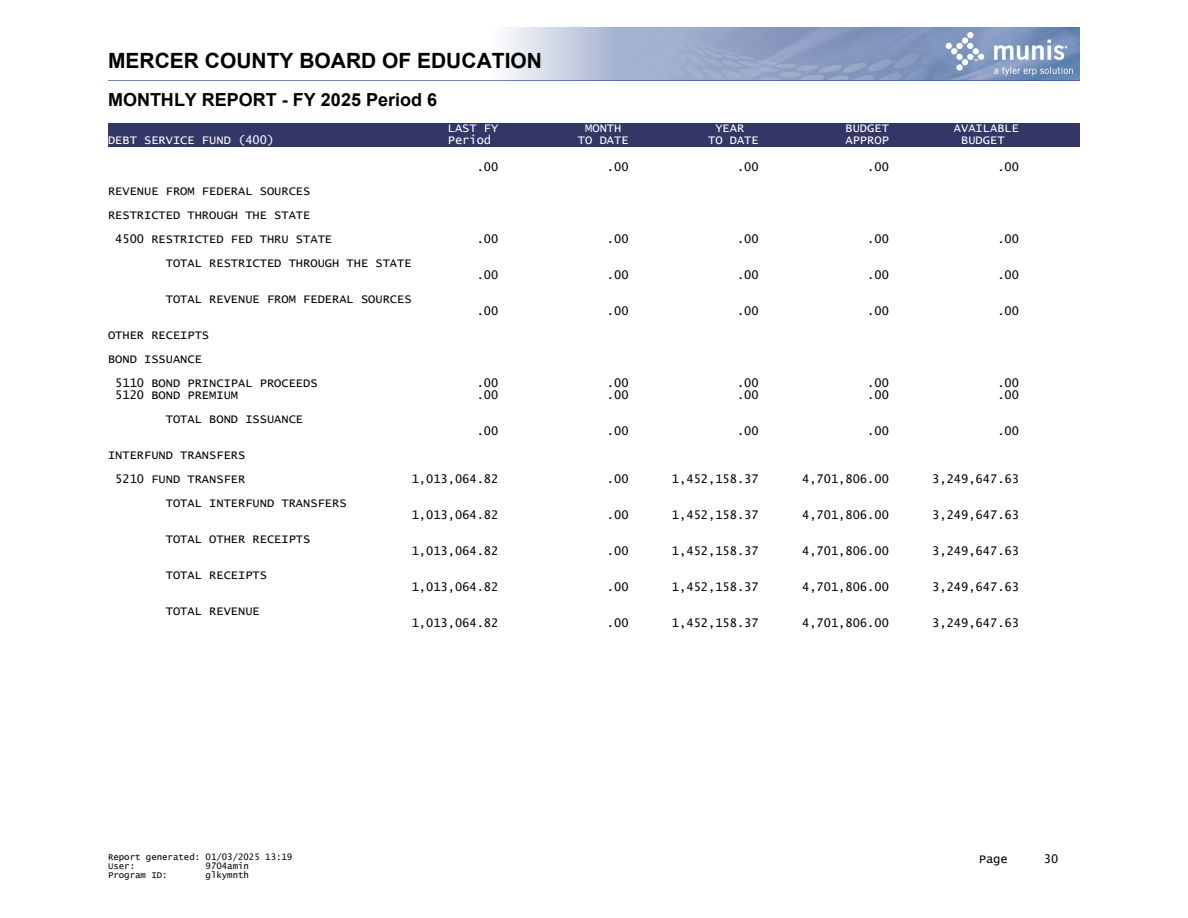
<style>
.page{position:relative;width:1188px;height:918px;background:#fff}
.page>*{position:absolute;margin:0;border:0;box-sizing:border-box;transform-origin:0 0}
.t1{font:700 21px "Arial";color:#000}
.t2{font:700 18px "Arial";color:#000}
.t3{font:12px/24px "Lucida Console";color:#000;text-align:right}
.t4{font:12px "Lucida Console";color:#fff}
.t5{font:9px/9px "Lucida Console";color:#000}
</style>
<div class="page">
<img style="left:108px;top:27px;width:972px;height:54px">
<div style="left:108px;top:123px;width:972px;height:12px;background:#333768"></div>
<div style="left:108px;top:135px;width:972px;height:12px;background:#333768"></div>
<h1 class="t1" style="left:108px;top:52px;width:435px">MERCER COUNTY BOARD OF EDUCATION</h1>
<h2 class="t2" style="left:108px;top:93px;width:331px">MONTHLY REPORT - FY 2025 Period 6</h2>
<p class="t4" style="left:448px;top:123px;width:52px">LAST FY</p>
<p class="t4" style="left:585px;top:123px;width:38px">MONTH</p>
<p class="t4" style="left:715px;top:123px;width:30px">YEAR</p>
<p class="t4" style="left:846px;top:123px;width:45px">BUDGET</p>
<p class="t4" style="left:954px;top:123px;width:67px">AVAILABLE</p>
<p class="t4" style="left:108px;top:135px;width:168px">DEBT SERVICE FUND (400)</p>
<p class="t4" style="left:448px;top:135px;width:45px">Period</p>
<p class="t4" style="left:578px;top:135px;width:52px">TO DATE</p>
<p class="t4" style="left:708px;top:135px;width:52px">TO DATE</p>
<p class="t4" style="left:846px;top:135px;width:45px">APPROP</p>
<p class="t4" style="left:961px;top:135px;width:45px">BUDGET</p>
<p class="t3" style="left:477px;top:155px;width:23px">.00</p>
<p class="t3" style="left:607px;top:155px;width:23px">.00</p>
<p class="t3" style="left:737px;top:155px;width:23px">.00</p>
<p class="t3" style="left:867px;top:155px;width:23px">.00</p>
<p class="t3" style="left:997px;top:155px;width:23px">.00</p>
<p class="t3" style="left:108px;top:179px;width:204px">REVENUE FROM FEDERAL SOURCES</p>
<p class="t3" style="left:108px;top:203px;width:204px">RESTRICTED THROUGH THE STATE</p>
<p class="t3" style="left:115px;top:227px;width:218px">4500 RESTRICTED FED THRU STATE</p>
<p class="t3" style="left:477px;top:227px;width:23px">.00</p>
<p class="t3" style="left:607px;top:227px;width:23px">.00</p>
<p class="t3" style="left:737px;top:227px;width:23px">.00</p>
<p class="t3" style="left:867px;top:227px;width:23px">.00</p>
<p class="t3" style="left:997px;top:227px;width:23px">.00</p>
<p class="t3" style="left:166px;top:251px;width:247px">TOTAL RESTRICTED THROUGH THE STATE</p>
<p class="t3" style="left:477px;top:263px;width:23px">.00</p>
<p class="t3" style="left:607px;top:263px;width:23px">.00</p>
<p class="t3" style="left:737px;top:263px;width:23px">.00</p>
<p class="t3" style="left:867px;top:263px;width:23px">.00</p>
<p class="t3" style="left:997px;top:263px;width:23px">.00</p>
<p class="t3" style="left:166px;top:287px;width:247px">TOTAL REVENUE FROM FEDERAL SOURCES</p>
<p class="t3" style="left:477px;top:299px;width:23px">.00</p>
<p class="t3" style="left:607px;top:299px;width:23px">.00</p>
<p class="t3" style="left:737px;top:299px;width:23px">.00</p>
<p class="t3" style="left:867px;top:299px;width:23px">.00</p>
<p class="t3" style="left:997px;top:299px;width:23px">.00</p>
<p class="t3" style="left:108px;top:323px;width:103px">OTHER RECEIPTS</p>
<p class="t3" style="left:108px;top:347px;width:95px">BOND ISSUANCE</p>
<p class="t3" style="left:115px;top:371px;width:204px">5110 BOND PRINCIPAL PROCEEDS</p>
<p class="t3" style="left:477px;top:371px;width:23px">.00</p>
<p class="t3" style="left:607px;top:371px;width:23px">.00</p>
<p class="t3" style="left:737px;top:371px;width:23px">.00</p>
<p class="t3" style="left:867px;top:371px;width:23px">.00</p>
<p class="t3" style="left:997px;top:371px;width:23px">.00</p>
<p class="t3" style="left:115px;top:383px;width:124px">5120 BOND PREMIUM</p>
<p class="t3" style="left:477px;top:383px;width:23px">.00</p>
<p class="t3" style="left:607px;top:383px;width:23px">.00</p>
<p class="t3" style="left:737px;top:383px;width:23px">.00</p>
<p class="t3" style="left:867px;top:383px;width:23px">.00</p>
<p class="t3" style="left:997px;top:383px;width:23px">.00</p>
<p class="t3" style="left:166px;top:407px;width:139px">TOTAL BOND ISSUANCE</p>
<p class="t3" style="left:477px;top:419px;width:23px">.00</p>
<p class="t3" style="left:607px;top:419px;width:23px">.00</p>
<p class="t3" style="left:737px;top:419px;width:23px">.00</p>
<p class="t3" style="left:867px;top:419px;width:23px">.00</p>
<p class="t3" style="left:997px;top:419px;width:23px">.00</p>
<p class="t3" style="left:108px;top:443px;width:139px">INTERFUND TRANSFERS<br>5210 FUND TRANSFER</p>
<p class="t3" style="left:412px;top:467px;width:88px">1,013,064.82</p>
<p class="t3" style="left:607px;top:467px;width:23px">.00</p>
<p class="t3" style="left:672px;top:467px;width:88px">1,452,158.37</p>
<p class="t3" style="left:802px;top:467px;width:88px">4,701,806.00</p>
<p class="t3" style="left:932px;top:467px;width:88px">3,249,647.63</p>
<p class="t3" style="left:166px;top:491px;width:182px">TOTAL INTERFUND TRANSFERS</p>
<p class="t3" style="left:166px;top:527px;width:146px">TOTAL OTHER RECEIPTS</p>
<p class="t3" style="left:166px;top:563px;width:103px">TOTAL RECEIPTS</p>
<p class="t3" style="left:166px;top:599px;width:95px">TOTAL REVENUE</p>
<p class="t3" style="left:412px;top:503px;width:88px">1,013,064.82</p>
<p class="t3" style="left:607px;top:503px;width:23px">.00</p>
<p class="t3" style="left:672px;top:503px;width:88px">1,452,158.37</p>
<p class="t3" style="left:802px;top:503px;width:88px">4,701,806.00</p>
<p class="t3" style="left:932px;top:503px;width:88px">3,249,647.63</p>
<p class="t3" style="left:412px;top:539px;width:88px">1,013,064.82</p>
<p class="t3" style="left:607px;top:539px;width:23px">.00</p>
<p class="t3" style="left:672px;top:539px;width:88px">1,452,158.37</p>
<p class="t3" style="left:802px;top:539px;width:88px">4,701,806.00</p>
<p class="t3" style="left:932px;top:539px;width:88px">3,249,647.63</p>
<p class="t3" style="left:412px;top:575px;width:88px">1,013,064.82</p>
<p class="t3" style="left:607px;top:575px;width:23px">.00</p>
<p class="t3" style="left:672px;top:575px;width:88px">1,452,158.37</p>
<p class="t3" style="left:802px;top:575px;width:88px">4,701,806.00</p>
<p class="t3" style="left:932px;top:575px;width:88px">3,249,647.63</p>
<p class="t3" style="left:412px;top:611px;width:88px">1,013,064.82</p>
<p class="t3" style="left:607px;top:611px;width:23px">.00</p>
<p class="t3" style="left:672px;top:611px;width:88px">1,452,158.37</p>
<p class="t3" style="left:802px;top:611px;width:88px">4,701,806.00</p>
<p class="t3" style="left:932px;top:611px;width:88px">3,249,647.63</p>
<p class="t5" style="left:108px;top:853px;width:186px">Report generated: 01/03/2025 13:19<br>User:</p>
<p class="t5" style="left:206px;top:862px;width:45px">9704amin</p>
<p class="t5" style="left:108px;top:871px;width:61px">Program ID:</p>
<p class="t5" style="left:206px;top:871px;width:45px">glkymnth</p>
<p class="t3" style="left:979px;top:847px;width:30px">Page</p>
<p class="t3" style="left:1044px;top:847px;width:16px">30</p>
</div>
